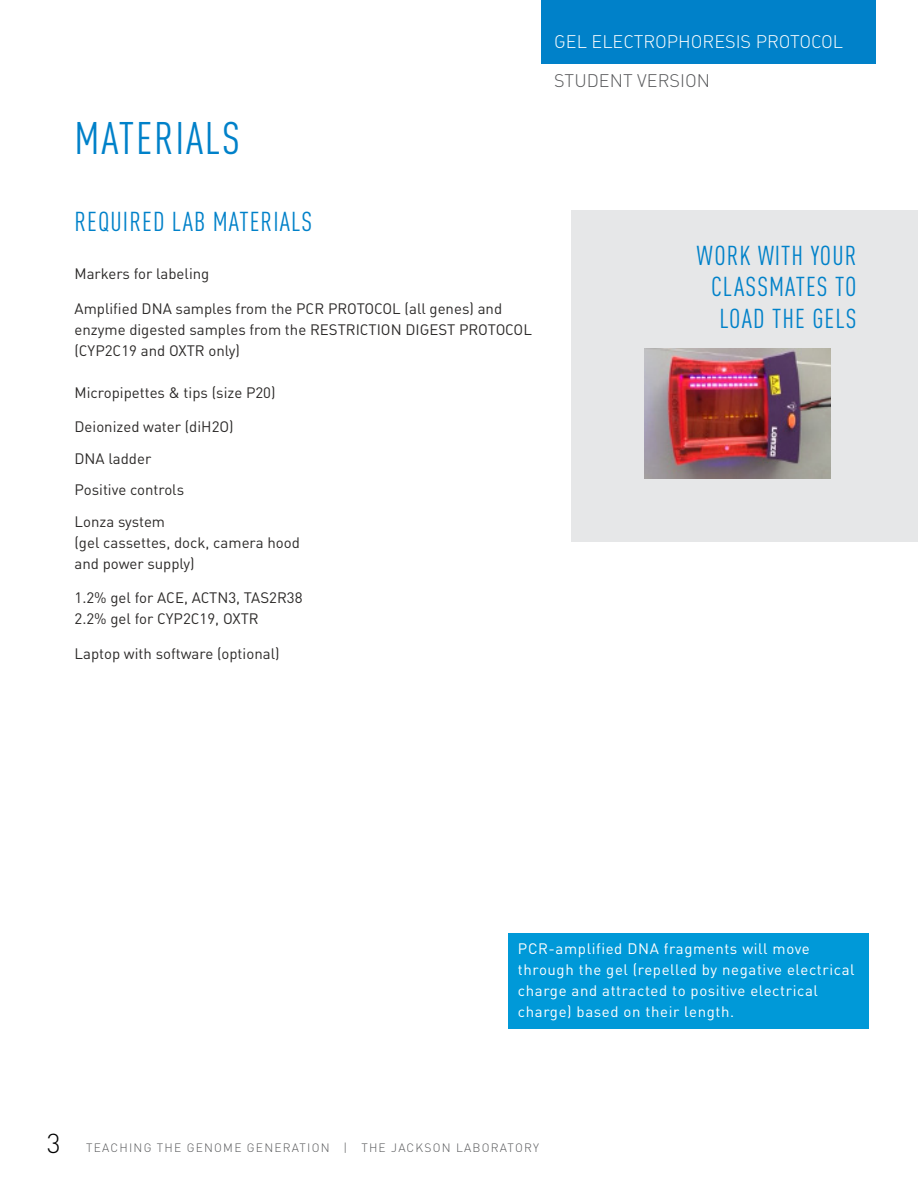
<style>
.page{position:relative;width:918px;height:1188px;background:#fff}
.page>*{position:absolute;margin:0;border:0;box-sizing:border-box;transform-origin:0 0}
.t1{font:condensed 45px "DINOT";letter-spacing:.04em;color:#0081c9}
.t2{font:condensed 27px/31.5px "DINOT";letter-spacing:.04em;color:#0081c9;text-align:right}
.t3{font:300 27px "DINOT";color:#000}
.t4{font:300 18px "DINOT";color:#fff}
.t5{font:300 18px "DINOT";color:#58595b}
.t6{font:15px/21px "DINOT";color:#2c2a29}
.t7{font:15px/21px "DINOT";letter-spacing:.04em;color:#fff}
.t8{font:300 12px "DINOT";letter-spacing:.1em;color:#58595b}
</style>
<div class="page">
<div style="left:541px;top:0;width:335px;height:64px;background:#0081c9"></div>
<div style="left:571px;top:211px;width:347px;height:331px;background:#e6e7e8"></div>
<div style="left:508px;top:933px;width:361px;height:95px;background:#0099d8"></div>
<img style="left:645px;top:349px;width:186px;height:129px">
<h1 class="t1" style="left:75px;top:112px;width:167px">MATERIALS</h1>
<h2 class="t2" style="left:75px;top:206px;width:239px">REQUIRED LAB MATERIALS</h2>
<p class="t6" style="left:75px;top:263px;width:136px">Markers for labeling</p>
<p class="t6" style="left:75px;top:298px;width:459px">Amplified DNA samples from the PCR PROTOCOL (all genes) and enzyme digested samples from the RESTRICTION DIGEST PROTOCOL (CYP2C19 and OXTR only)</p>
<p class="t6" style="left:75px;top:382px;width:203px">Micropipettes &amp; tips (size P20)</p>
<p class="t6" style="left:75px;top:411px;width:161px;line-height:31.5px">Deionized water (diH2O)<br>DNA ladder<br>Positive controls<br>Lonza system</p>
<p class="t6" style="left:75px;top:532px;width:227px">(gel cassettes, dock, camera hood and power supply)</p>
<p class="t6" style="left:75px;top:587px;width:230px">1.2% gel for ACE, ACTN3, TAS2R38<br>2.2% gel for CYP2C19, OXTR</p>
<p class="t6" style="left:75px;top:643px;width:207px">Laptop with software (optional)</p>
<p class="t4" style="left:554px;top:30px;width:291px">GEL ELECTROPHORESIS PROTOCOL</p>
<p class="t5" style="left:554px;top:69px;width:157px">STUDENT VERSION</p>
<h2 class="t2" style="left:697px;top:239px;width:161px">WORK WITH YOUR<br>CLASSMATES TO<br>LOAD THE GELS</h2>
<p class="t7" style="left:518px;top:938px;width:338px">PCR-amplified DNA fragments will move through the gel (repelled by negative electrical charge and attracted to positive electrical charge) based on their length.</p>
<h2 class="t3" style="left:47px;top:1127px;width:15px">3</h2>
<p class="t8" style="left:86px;top:1140px;width:454px">TEACHING THE GENOME GENERATION | THE JACKSON LABORATORY</p>
</div>
